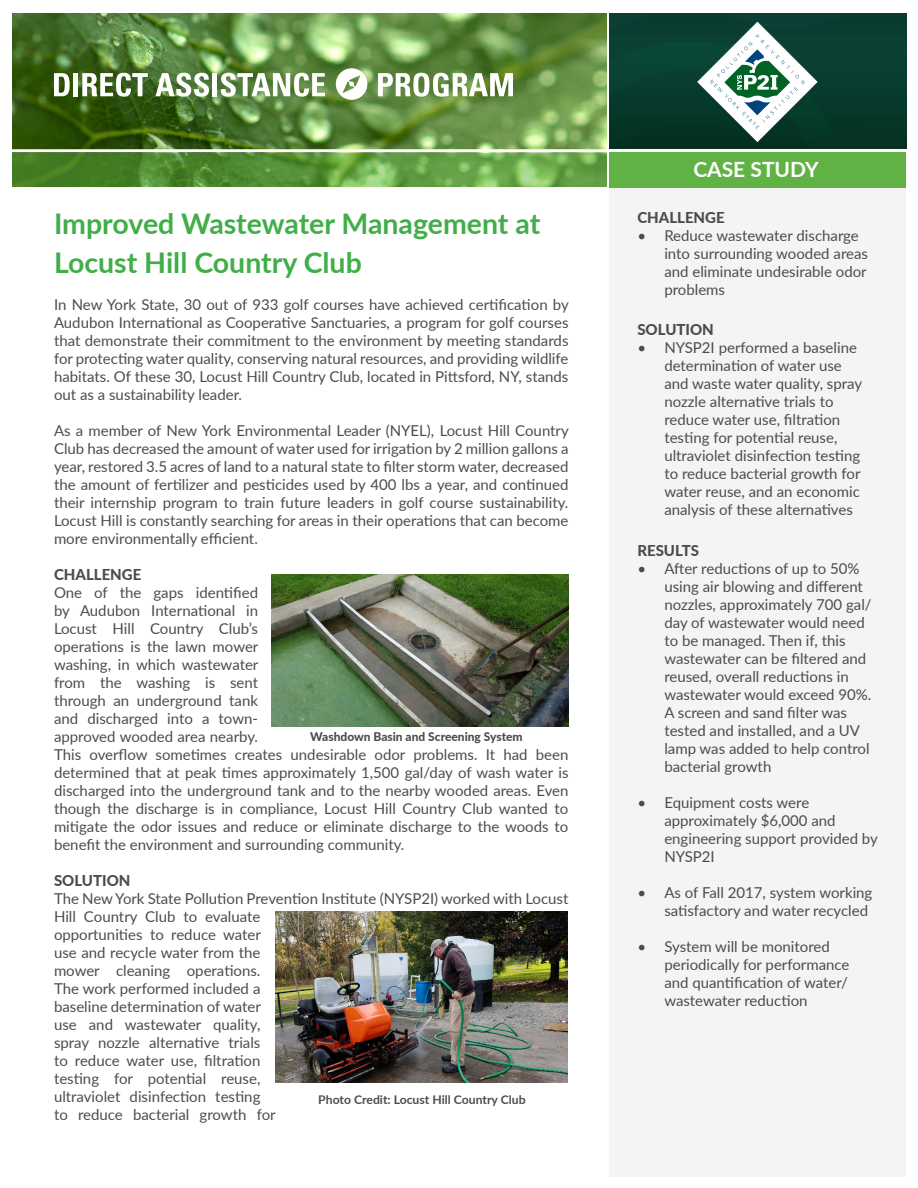
<style>
.page{position:relative;width:918px;height:1188px;background:#fff}
.page>*{position:absolute;margin:0;border:0;box-sizing:border-box;transform-origin:0 0}
.Main_Title{font:700 28.5px/39px "Lato";color:#40ae49}
.t1{font:700 21px "Lato";color:#fff}
.Body_Text{font:15px/18px "Lato";color:#4b4c4d}
.Title_Text{font:800 15px "Lato";color:#4b4c4d}
.Title_Text-2{font:700 12px "Lato";color:#4b4c4d}
.Title_Text-3{font:800 12px "Lato";color:#4b4c4d}
</style>
<div class="page">
<div style="left:610px;top:186px;width:296px;height:991px;background:#f4f4f4"></div>
<img style="left:610px;top:14px;width:296px;height:134px">
<svg style="left:698px;top:22px;width:119px;height:120px"></svg>
<img style="left:13px;top:14px;width:593px;height:139px">
<hr style="left:9px;top:149px;width:898px;height:3px;background:#fff">
<svg style="left:12px;top:153px;width:595px;height:33px;background:#5c973c"></svg>
<div style="left:610px;top:152px;width:296px;height:36px;background:#60b245"></div>
<svg style="left:54px;top:73px;width:16px;height:23px"></svg>
<div style="left:73px;top:73px;width:5px;height:23px;background:#fff"></div>
<svg style="left:82px;top:73px;width:66px;height:24px"></svg>
<svg style="left:155px;top:73px;width:54px;height:24px"></svg>
<div style="left:212px;top:73px;width:5px;height:23px;background:#fff"></div>
<svg style="left:221px;top:73px;width:104px;height:24px"></svg>
<svg style="left:378px;top:73px;width:135px;height:24px"></svg>
<svg style="left:336px;top:68px;width:31px;height:32px"></svg>
<img style="left:275px;top:912px;width:293px;height:170px">
<img style="left:272px;top:575px;width:296px;height:152px">
<p class="t1" style="left:693px;top:154px;width:127px">CASE STUDY</p>
<p class="Main_Title" style="left:54px;top:202px;width:488px">Improved Wastewater Management at<br>Locust Hill Country Club</p>
<p class="Title_Text" style="left:637px;top:206px;width:89px">CHALLENGE</p>
<p class="Body_Text" style="left:664px;top:226px;width:205px;text-indent:-27px">• Reduce wastewater discharge into surrounding wooded areas and eliminate undesirable odor problems</p>
<p class="Title_Text" style="left:637px;top:319px;width:78px">SOLUTION</p>
<p class="Body_Text" style="left:664px;top:338px;width:199px;text-indent:-27px">• NYSP2I performed a baseline determination of water use and waste water quality, spray nozzle alternative trials to reduce water use, filtration testing for potential reuse, ultraviolet disinfection testing to reduce bacterial growth for water reuse, and an economic analysis of these alternatives</p>
<p class="Title_Text" style="left:637px;top:539px;width:63px">RESULTS</p>
<p class="Body_Text" style="left:664px;top:559px;width:209px;text-indent:-27px">• After reductions of up to 50% using air blowing and different nozzles, approximately 700 gal/ day of wastewater would need to be managed. Then if, this wastewater can be filtered and reused, overall reductions in wastewater would exceed 90%.<br>A screen and sand filter was tested and installed, and a UV lamp was added to help control bacterial growth</p>
<p class="Body_Text" style="left:664px;top:793px;width:215px;text-indent:-27px">• Equipment costs were approximately $6,000 and engineering support provided by<br>NYSP2I</p>
<p class="Body_Text" style="left:637px;top:883px;width:237px;text-align:right">• As of Fall 2017, system working satisfactory and water recycled</p>
<p class="Body_Text" style="left:664px;top:937px;width:187px;text-indent:-27px">• System will be monitored periodically for performance and quantification of water/ wastewater reduction</p>
<p class="Body_Text" style="left:54px;top:295px;width:516px;text-align:justify">In New York State, 30 out of 933 golf courses have achieved certification by Audubon International as Cooperative Sanctuaries, a program for golf courses that demonstrate their commitment to the environment by meeting standards for protecting water quality, conserving natural resources, and providing wildlife habitats. Of these 30, Locust Hill Country Club, located in Pittsford, NY, stands out as a sustainability leader.</p>
<p class="Body_Text" style="left:54px;top:421px;width:516px;text-align:justify">As a member of New York Environmental Leader (NYEL), Locust Hill Country Club has decreased the amount of water used for irrigation by 2 million gallons a year, restored 3.5 acres of land to a natural state to filter storm water, decreased the amount of fertilizer and pesticides used by 400 lbs a year, and continued their internship program to train future leaders in golf course sustainability.<br>Locust Hill is constantly searching for areas in their operations that can become more environmentally efficient.</p>
<p class="Title_Text" style="left:54px;top:564px;width:89px">CHALLENGE</p>
<p class="Body_Text" style="left:54px;top:583px;width:516px">One of the gaps identified<br>by Audubon International in<br>Locust Hill Country Club’s<br>operations is the lawn mower<br>washing, in which wastewater<br>from the washing is sent<br>through an underground tank<br>and discharged into a town-<br>approved wooded area nearby.<br>This overflow sometimes creates undesirable odor problems. It had been determined that at peak times approximately 1,500 gal/day of wash water is discharged into the underground tank and to the nearby wooded areas. Even though the discharge is in compliance, Locust Hill Country Club wanted to mitigate the odor issues and reduce or eliminate discharge to the woods to benefit the environment and surrounding community.</p>
<p class="Title_Text" style="left:54px;top:870px;width:78px">SOLUTION</p>
<p class="Body_Text" style="left:54px;top:889px;width:516px">The New York State Pollution Prevention Institute (NYSP2I) worked with Locust Hill Country Club to evaluate<br>opportunities to reduce water<br>use and recycle water from the<br>mower cleaning operations.<br>The work performed included a<br>baseline determination of water<br>use and wastewater quality,<br>spray nozzle alternative trials<br>to reduce water use, filtration<br>testing for potential reuse,<br>ultraviolet disinfection testing<br>to reduce bacterial growth for</p>
<p class="Title_Text-3" style="left:310px;top:728px;width:214px">Washdown Basin and Screening System</p>
<p class="Title_Text-2" style="left:318px;top:1090px;width:209px">Photo Credit: Locust Hill Country Club</p>
</div>
